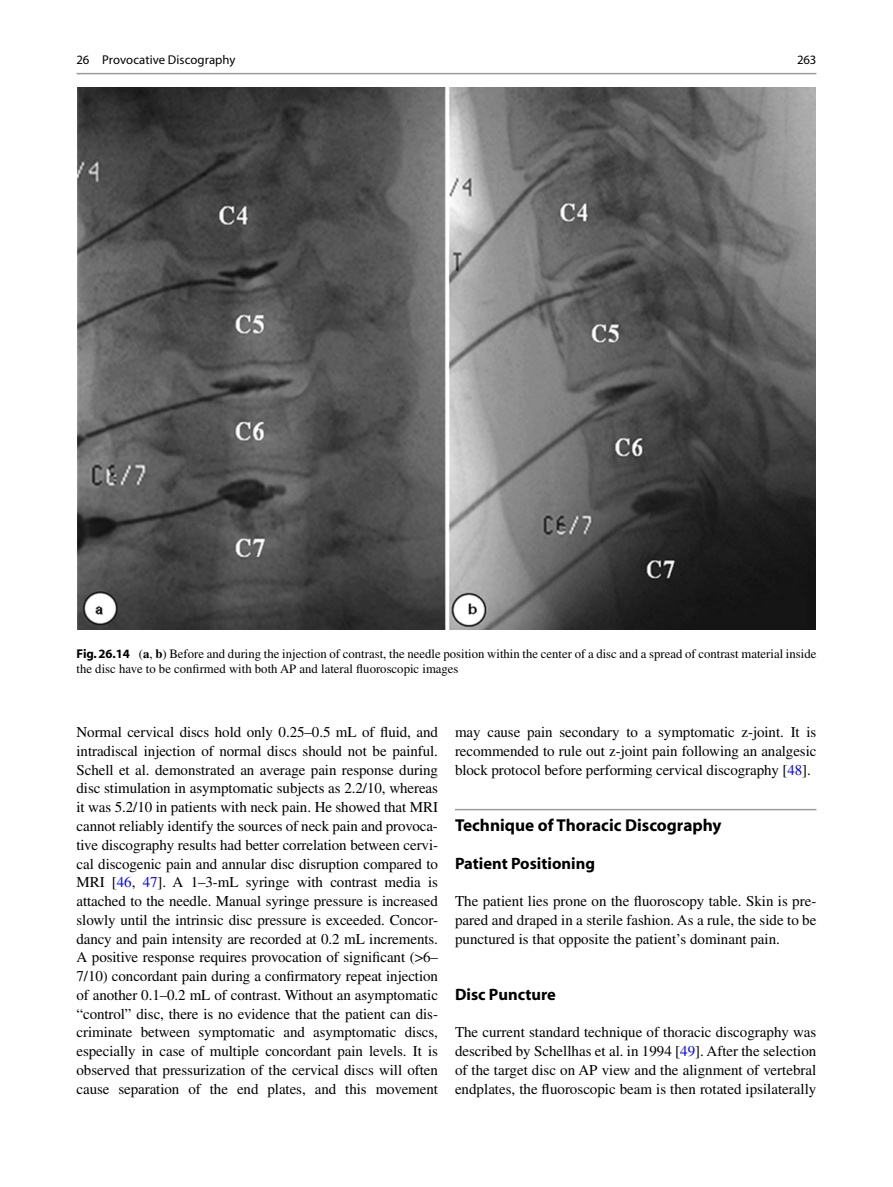
<style>
.page{position:relative;width:893px;height:1187px;background:#fff}
.page>*{position:absolute;margin:0;border:0;box-sizing:border-box;transform-origin:0 0}
.t1{font:700 17.25px "Xmwhjw Pytbhn Myriad";color:#000}
.t2{font:700 16.5px "Xmwhjw Pytbhn Myriad";color:#000}
.t3{font:15px/18.8px "Jbwljm Cyjbjt Times";letter-spacing:-.005em;color:#000;text-align:justify}
.t4{font:12.75px/15px "Jbwljm Cyjbjt Times";color:#000}
.t5{font:12.75px "Tsgxyh Xrbbcc Myriad";letter-spacing:.005em;color:#000}
.s1{font-family:"Xmwhjw Pytbhn Myriad";font-weight:700}
.s2{font-family:"Ltnfhq Prynvf Times";font-weight:700}
.s3{color:#0000fa}
</style>
<div class="page">
<hr style="left:455px;top:808px;width:361px;height:2px;background:#9c9c9c">
<img style="left:77px;top:88px;width:738px;height:541px">
<hr style="left:77px;top:73px;width:739px;height:1px;background:#9c9c9c">
<p class="t5" style="left:77px;top:55px;width:161px">26 Provocative Discography</p>
<p class="t5" style="left:797px;top:55px;width:21px">263</p>
<p class="t4" style="left:77px;top:647px;width:741px"><span class="s1">Fig. 26.14</span> ( <span class="s2">a</span> , <span class="s2">b</span> ) Before and during the injection of contrast, the needle position within the center of a disc and a spread of contrast material inside the disc have to be confirmed with both AP and lateral fluoroscopic images</p>
<p class="t3" style="left:77px;top:724px;width:363px">Normal cervical discs hold only 0.25–0.5 mL of fluid, and intradiscal injection of normal discs should not be painful.<br>Schell et al. demonstrated an average pain response during disc stimulation in asymptomatic subjects as 2.2/10, whereas it was 5.2/10 in patients with neck pain. He showed that MRI cannot reliably identify the sources of neck pain and provoca&shy;tive discography results had better correlation between cervi&shy;cal discogenic pain and annular disc disruption compared to MRI [ <span class="s3">46</span> , <span class="s3">47</span> ]. A 1–3-mL syringe with contrast media is attached to the needle. Manual syringe pressure is increased slowly until the intrinsic disc pressure is exceeded. Concor&shy;dancy and pain intensity are recorded at 0.2 mL increments.<br>A positive response requires provocation of significant (&gt;6– 7/10) concordant pain during a confirmatory repeat injection of another 0.1–0.2 mL of contrast. Without an asymptomatic “control” disc, there is no evidence that the patient can dis&shy;criminate between symptomatic and asymptomatic discs, especially in case of multiple concordant pain levels. It is observed that pressurization of the cervical discs will often cause separation of the end plates, and this movement</p>
<p class="t3" style="left:455px;top:724px;width:363px">may cause pain secondary to a symptomatic z-joint. It is recommended to rule out z-joint pain following an analgesic block protocol before performing cervical discography [ <span class="s3">48</span> ].</p>
<p class="t1" style="left:455px;top:818px;width:268px">Technique of Thoracic Discography</p>
<p class="t2" style="left:455px;top:856px;width:142px">Patient Positioning</p>
<p class="t3" style="left:455px;top:893px;width:363px">The patient lies prone on the fluoroscopy table. Skin is pre&shy;pared and draped in a sterile fashion. As a rule, the side to be punctured is that opposite the patient’s dominant pain.</p>
<p class="t2" style="left:455px;top:988px;width:102px">Disc Puncture</p>
<p class="t3" style="left:455px;top:1024px;width:363px">The current standard technique of thoracic discography was described by Schellhas et al. in 1994 [ <span class="s3">49</span> ]. After the selection of the target disc on AP view and the alignment of vertebral endplates, the fluoroscopic beam is then rotated ipsilaterally</p>
</div>
